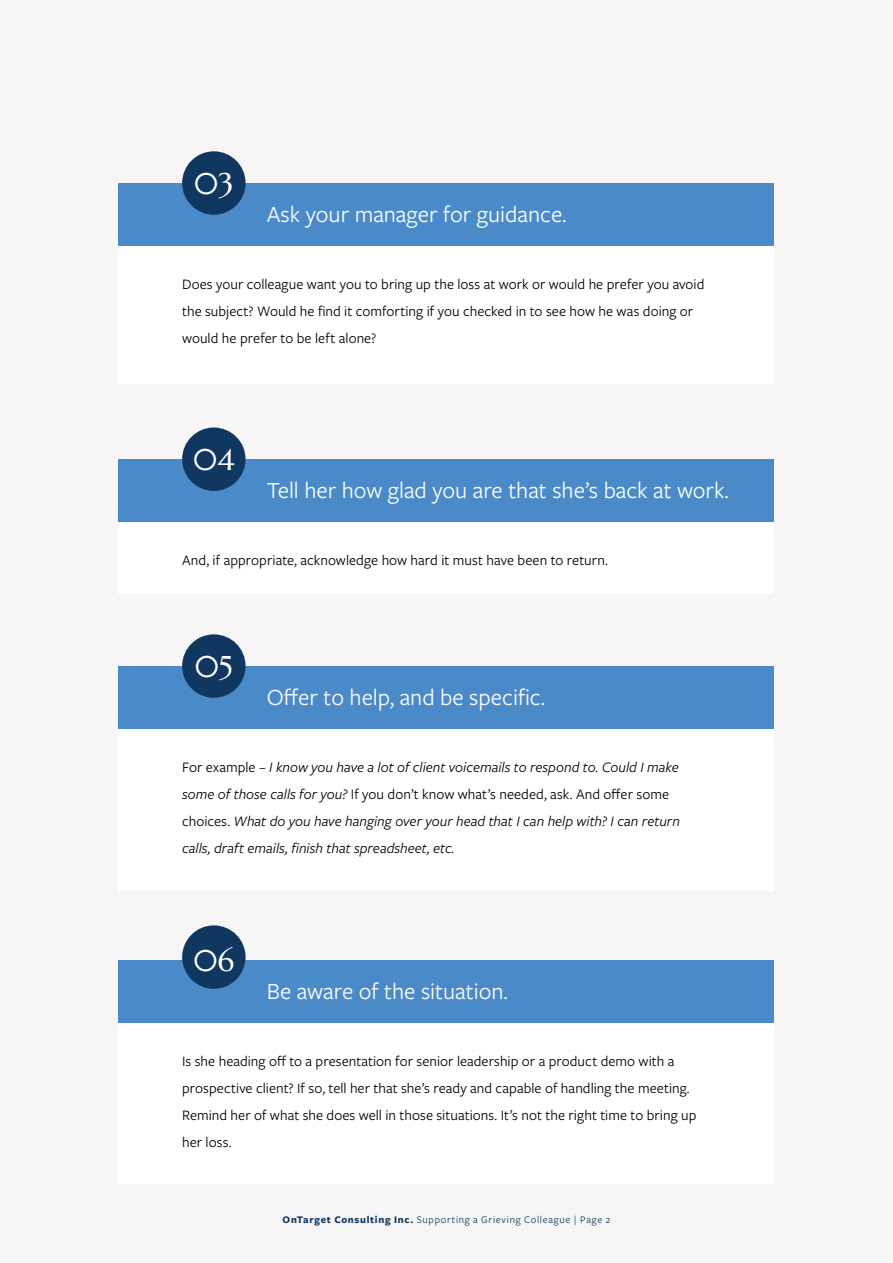
<style>
.page{position:relative;width:893px;height:1263px;background:#f7f5f5}
.page>*{position:absolute;margin:0;border:0;box-sizing:border-box;transform-origin:0 0}
.t1{font:30px "Marcellus";color:#fff}
.t2{font:24px "Freight Sans Pro";color:#fff}
.t3{font:15px/27px "Freight Sans Pro";letter-spacing:.005em;color:#000}
.t4{font:italic 15px/27px "Freight Sans Pro";color:#000}
.t5{font:10.5px "Freight Sans Pro";letter-spacing:.065em;color:#103760}
.s1{font-style:normal}
.s2{font-weight:700}
</style>
<div class="page">
<div style="left:119px;top:183px;width:655px;height:201px;background:#fff"></div>
<div style="left:119px;top:183px;width:655px;height:63px;background:#4a8ac8"></div>
<div style="left:182px;top:151px;width:64px;height:64px;background:#103760;border-radius:50%"></div>
<div style="left:119px;top:459px;width:655px;height:135px;background:#fff"></div>
<div style="left:119px;top:960px;width:655px;height:223px;background:#fff"></div>
<div style="left:119px;top:666px;width:655px;height:225px;background:#fff"></div>
<div style="left:119px;top:459px;width:655px;height:63px;background:#4a8ac8"></div>
<div style="left:119px;top:960px;width:655px;height:63px;background:#4a8ac8"></div>
<div style="left:119px;top:666px;width:655px;height:63px;background:#4a8ac8"></div>
<div style="left:182px;top:427px;width:64px;height:64px;background:#103760;border-radius:50%"></div>
<div style="left:182px;top:925px;width:64px;height:64px;background:#103760;border-radius:50%"></div>
<div style="left:182px;top:634px;width:64px;height:64px;background:#103760;border-radius:50%"></div>
<h1 class="t1" style="left:194px;top:165px;width:41px">03</h1>
<h2 class="t2" style="left:267px;top:198px;width:301px">Ask your manager for guidance.</h2>
<p class="t3" style="left:182px;top:270px;width:524px">Does your colleague want you to bring up the loss at work or would he prefer you avoid the subject? Would he find it comforting if you checked in to see how he was doing or would he prefer to be left alone?</p>
<h1 class="t1" style="left:193px;top:441px;width:43px">04</h1>
<h2 class="t2" style="left:267px;top:474px;width:464px">Tell her how glad you are that she’s back at work.</h2>
<p class="t3" style="left:182px;top:546px;width:427px">And, if appropriate, acknowledge how hard it must have been to return.</p>
<h1 class="t1" style="left:195px;top:648px;width:40px">05</h1>
<h2 class="t2" style="left:267px;top:681px;width:280px">Offer to help, and be specific.</h2>
<p class="t4" style="left:182px;top:753px;width:499px"><span class="s1">For example –</span> I know you have a lot of client voicemails to respond to. Could I make some of those calls for you? <span class="s1">If you don’t know what’s needed, ask. And offer some choices.</span> What do you have hanging over your head that I can help with? I can return calls, draft emails, finish that spreadsheet, etc.</p>
<h1 class="t1" style="left:193px;top:942px;width:42px">06</h1>
<h2 class="t2" style="left:267px;top:975px;width:243px">Be aware of the situation.</h2>
<p class="t3" style="left:182px;top:1047px;width:516px">Is she heading off to a presentation for senior leadership or a product demo with a prospective client? If so, tell her that she’s ready and capable of handling the meeting.<br>Remind her of what she does well in those situations. It’s not the right time to bring up her loss.</p>
<p class="t5" style="left:283px;top:1212px;width:329px"><span class="s2">OnTarget Consulting Inc.</span> Supporting a Grieving Colleague | Page 2</p>
</div>
